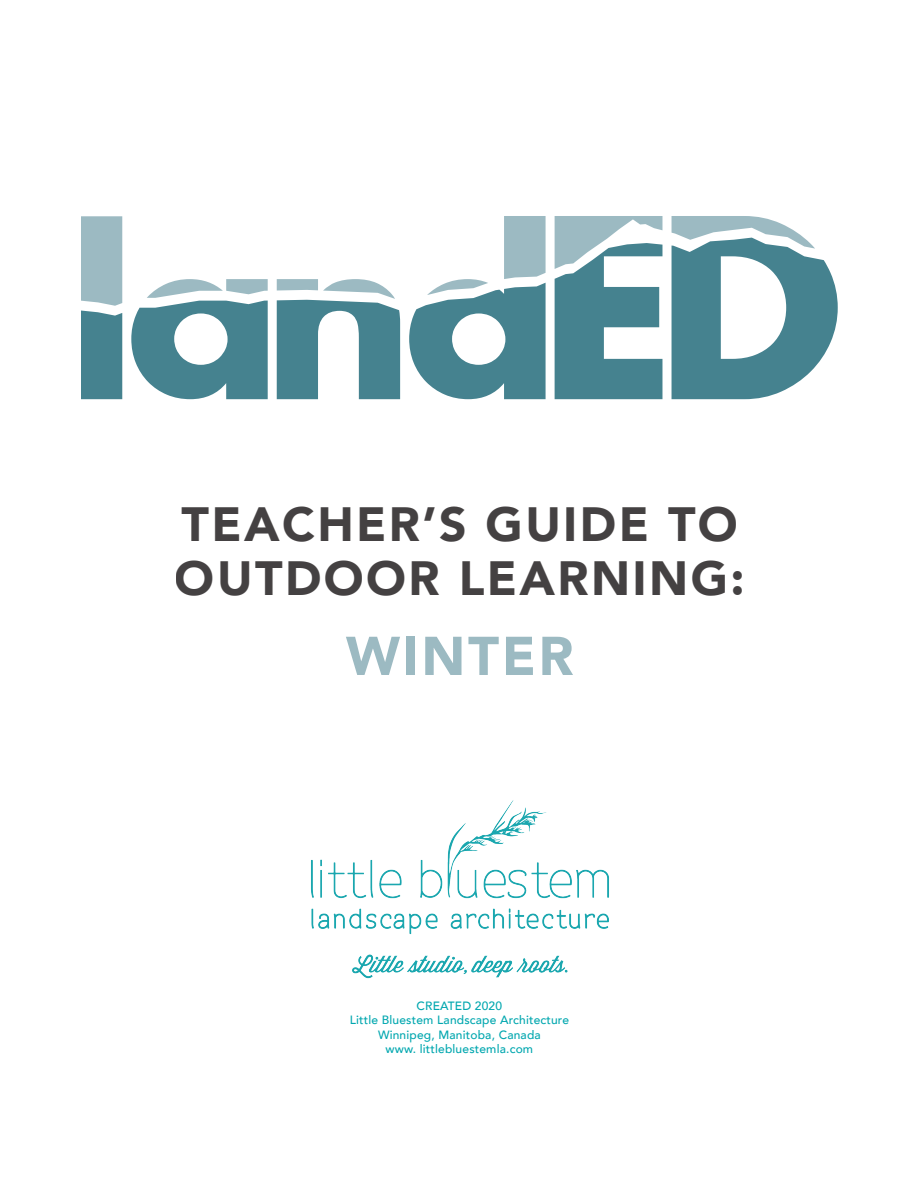
<style>
.page{position:relative;width:918px;height:1188px;background:#fff}
.page>*{position:absolute;margin:0;border:0;box-sizing:border-box;transform-origin:0 0}
.heading_1{font:900 54px "Avenir";letter-spacing:.05em;color:#9cbac2}
.t1{font:900 48px/54px "Avenir";letter-spacing:.05em;color:#231f20}
.t2{font:500 12px "Avenir";letter-spacing:.015em;color:#00a7af}
</style>
<div class="page">
<svg style="left:81px;top:216px;width:723px;height:22px"></svg>
<svg style="left:81px;top:238px;width:757px;height:161px"></svg>
<img style="left:311px;top:800px;width:298px;height:179px">
<h2 class="t1" style="left:175px;top:496px;width:571px">TEACHER’S GUIDE TO<br>OUTDOOR LEARNING:</h2>
<p class="heading_1" style="left:346px;top:610px;width:229px">WINTER</p>
<p class="t2" style="left:417px;top:995px;width:87px">CREATED 2020</p>
<p class="t2" style="left:350px;top:1010px;width:221px">Little Bluestem Landscape Architecture</p>
<p class="t2" style="left:378px;top:1024px;width:164px">Winnipeg, Manitoba, Canada</p>
<p class="t2" style="left:386px;top:1038px;width:149px">www. littlebluestemla.com</p>
</div>
